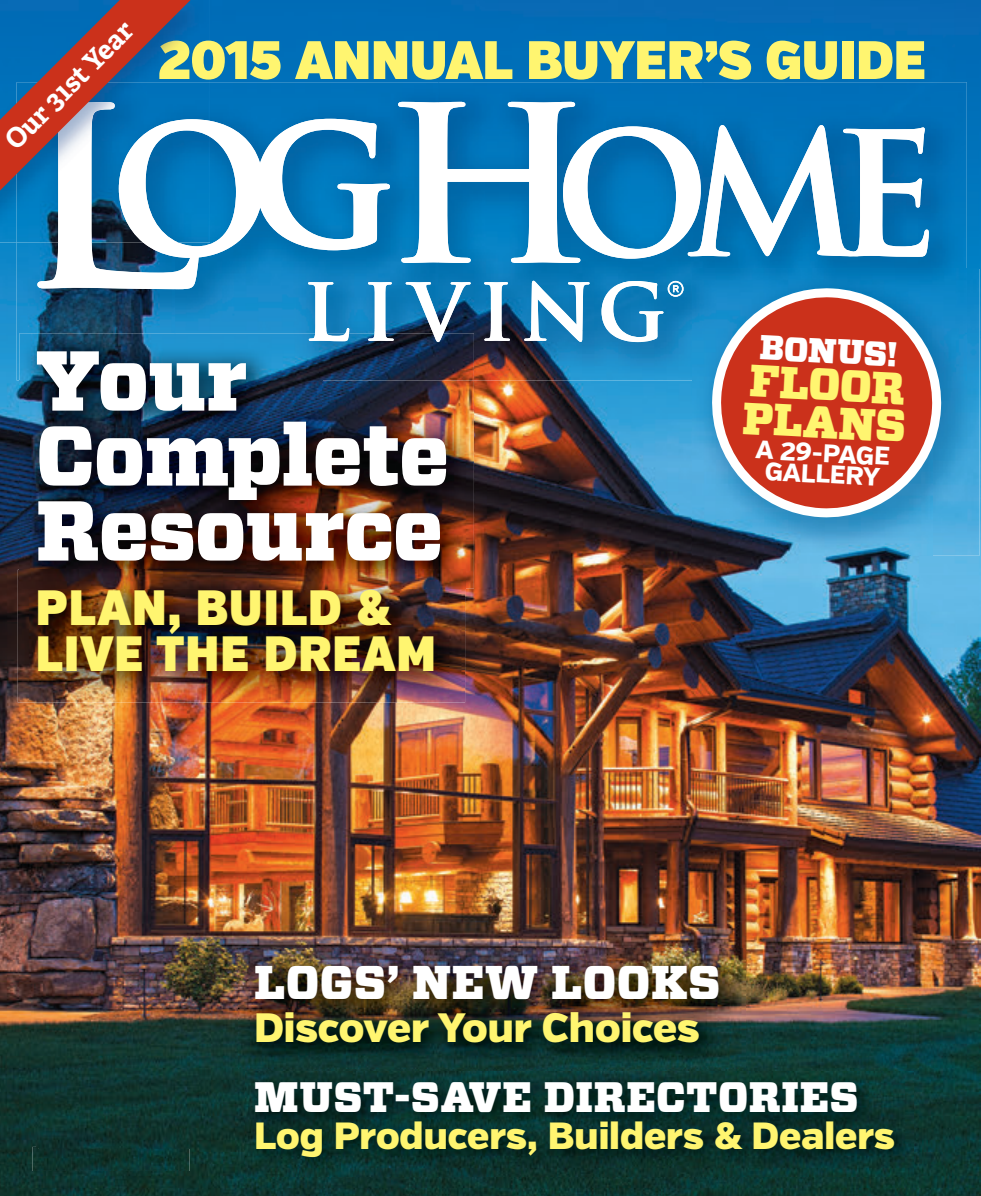
<style>
.page{position:relative;width:981px;height:1196px;background:#fff}
.page>*{position:absolute;margin:0;border:0;box-sizing:border-box;transform-origin:0 0}
.t1{font:900 84.75px/75px "Vitesse";letter-spacing:-.01em;color:#fff}
.t2{font:54px "Verb Cond Ultra";letter-spacing:-.005em;color:#fff570}
.t3{font:49.5px/46.3px "Verb Cond Ultra";letter-spacing:.025em;color:#fff570}
.t4{font:900 47.25px "Vitesse";letter-spacing:.01em;color:#fff}
.t5{font:900 45px/37.5px "Vitesse";color:#fff570}
.t6{font:900 42.6px "Vitesse";letter-spacing:.01em;color:#fff}
.t7{font:900 40.95px "Verb";color:#fff570}
.t8{font:900 37.8px "Verb";color:#fff570}
.t9{font:900 34.5px "Vitesse";color:#fff}
.t10{font:700 27px "Adelle";color:#fff}
.t11{font:800 25.5px/21px "Verb";color:#fff;text-align:center}
</style>
<div class="page">
<img style="left:0;top:0;width:981px;height:1195px">
<img style="left:210px;top:82px;width:377px;height:20px">
<img style="left:702px;top:82px;width:264px;height:187px">
<img style="left:17px;top:242px;width:18px;height:138px">
<img style="left:474px;top:342px;width:218px;height:38px">
<svg style="left:35px;top:102px;width:893px;height:240px"></svg>
<img style="left:33px;top:1146px;width:156px;height:24px">
<img style="left:19px;top:380px;width:303px;height:189px">
<img style="left:322px;top:380px;width:152px;height:208px">
<img style="left:19px;top:333px;width:455px;height:47px">
<img style="left:309px;top:333px;width:134px;height:9px">
<img style="left:18px;top:569px;width:447px;height:133px">
<img style="left:19px;top:569px;width:446px;height:19px">
<img style="left:0;top:0;width:210px;height:242px">
<img style="left:17px;top:82px;width:193px;height:160px">
<img style="left:35px;top:102px;width:175px;height:140px">
<img style="left:191px;top:41px;width:19px;height:39px">
<img style="left:245px;top:1071px;width:668px;height:104px">
<img style="left:238px;top:948px;width:507px;height:120px">
<img style="left:932px;top:269px;width:47px;height:286px">
<img style="left:692px;top:380px;width:240px;height:175px">
<img style="left:692px;top:269px;width:274px;height:111px">
<svg style="left:704px;top:280px;width:245px;height:242px;background:#9d6368"></svg>
<svg style="left:0;top:0;width:191px;height:218px;background:#607493"></svg>
<p class="t10" style="left:-2px;top:132px;width:170px;rotate:-45deg">Our 31st Year</p>
<h2 class="t2" style="left:158px;top:27px;width:769px">2015 ANNUAL BUYER’S GUIDE</h2>
<h1 class="t1" style="left:36px;top:345px;width:415px">Your<br>Complete<br>Resource</h1>
<h3 class="t3" style="left:36px;top:585px;width:401px">PLAN, BUILD &amp;<br>LIVE THE DREAM</h3>
<p class="t9" style="left:761px;top:324px;width:146px;rotate:3deg">B ONUS!</p>
<p class="t5" style="left:745px;top:362px;width:165px;rotate:3deg">F LOOR<br>P LANS</p>
<p class="t11" style="left:756px;top:439px;width:136px;rotate:3deg">A 29-PAGE<br>GALLERY</p>
<p class="t4" style="left:254px;top:950px;width:468px">LOGS’ NEW LOOKS</p>
<p class="t7" style="left:254px;top:1002px;width:447px">Discover Your Choices</p>
<p class="t6" style="left:254px;top:1068px;width:606px">MUST-SAVE DIRECTORIES</p>
<p class="t8" style="left:254px;top:1112px;width:642px">Log Producers, Builders &amp; Dealers</p>
</div>
